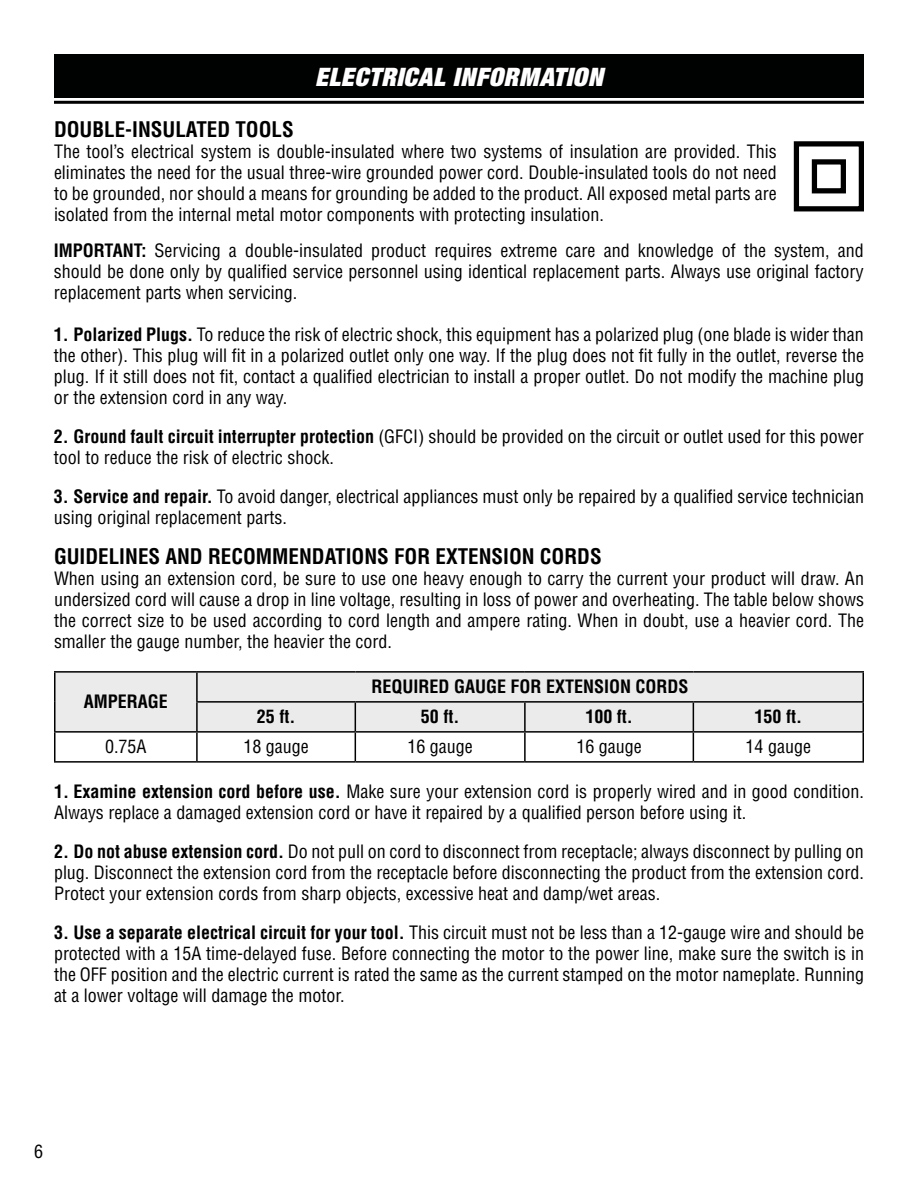
<style>
.page{position:relative;width:918px;height:1188px;background:#fff}
.page>*{position:absolute;margin:0;border:0;box-sizing:border-box;transform-origin:0 0}
.t1{font:italic 900 expanded 25.5px "Helvetica Neue";letter-spacing:.025em;color:#fff}
.t2{font:700 condensed 21px "Helvetica LT Std";color:#000}
.t3{font:condensed 18px/21px "Helvetica LT Std";color:#000;text-align:justify}
.t4{font:700 condensed 18px "Helvetica LT Std";color:#000}
.s1{font-weight:700}
</style>
<div class="page">
<div style="left:54px;top:54px;width:810px;height:44px;background:#000101"></div>
<hr style="left:54px;top:101px;width:810px;height:3px;background:#000">
<div style="left:56px;top:673px;width:806px;height:58px;background:#ebebec"></div>
<hr style="left:54px;top:671px;width:143px;height:2px;background:#000">
<hr style="left:54px;top:673px;width:2px;height:29px;background:#000">
<hr style="left:197px;top:671px;width:158px;height:2px;background:#000">
<hr style="left:196px;top:673px;width:2px;height:28px;background:#000">
<hr style="left:355px;top:671px;width:170px;height:2px;background:#000">
<hr style="left:525px;top:671px;width:168px;height:2px;background:#000">
<hr style="left:693px;top:671px;width:171px;height:2px;background:#000">
<hr style="left:862px;top:673px;width:2px;height:28px;background:#000">
<hr style="left:54px;top:702px;width:2px;height:29px;background:#000">
<hr style="left:196px;top:701px;width:159px;height:2px;background:#000">
<hr style="left:196px;top:703px;width:2px;height:28px;background:#000">
<hr style="left:355px;top:701px;width:170px;height:2px;background:#000">
<hr style="left:525px;top:701px;width:168px;height:2px;background:#000">
<hr style="left:524px;top:703px;width:2px;height:28px;background:#000">
<hr style="left:693px;top:701px;width:171px;height:2px;background:#000">
<hr style="left:862px;top:703px;width:2px;height:28px;background:#000">
<hr style="left:54px;top:731px;width:143px;height:2px;background:#000">
<hr style="left:197px;top:731px;width:158px;height:2px;background:#000">
<hr style="left:355px;top:731px;width:170px;height:2px;background:#000">
<hr style="left:525px;top:731px;width:168px;height:2px;background:#000">
<hr style="left:693px;top:731px;width:171px;height:2px;background:#000">
<hr style="left:54px;top:733px;width:2px;height:28px;background:#000">
<hr style="left:54px;top:761px;width:143px;height:2px;background:#000">
<hr style="left:196px;top:733px;width:2px;height:28px;background:#000">
<svg style="left:355px;top:703px;width:1px;height:58px"></svg>
<hr style="left:197px;top:761px;width:158px;height:2px;background:#000">
<hr style="left:355px;top:761px;width:170px;height:2px;background:#000">
<hr style="left:524px;top:733px;width:2px;height:28px;background:#000">
<svg style="left:693px;top:703px;width:1px;height:58px"></svg>
<hr style="left:862px;top:733px;width:2px;height:28px;background:#000">
<hr style="left:525px;top:761px;width:168px;height:2px;background:#000">
<hr style="left:693px;top:761px;width:171px;height:2px;background:#000">
<svg style="left:793px;top:141px;width:71px;height:71px"></svg>
<h1 class="t1" style="left:315px;top:61px;width:289px">ELECTRICAL INFORMATION</h1>
<p class="t2" style="left:54px;top:116px;width:241px">DOUBLE-INSULATED TOOLS</p>
<p class="t3" style="left:54px;top:141px;width:724px">The tool’s electrical system is double-insulated where two systems of insulation are provided. This eliminates the need for the usual three-wire grounded power cord. Double-insulated tools do not need to be grounded, nor should a means for grounding be added to the product. All exposed metal parts are isolated from the internal metal motor components with protecting insulation.</p>
<p class="t3" style="left:54px;top:240px;width:811px"><span class="s1">IMPORTANT:</span> Servicing a double-insulated product requires extreme care and knowledge of the system, and should be done only by qualified service personnel using identical replacement parts. Always use original factory replacement parts when servicing.</p>
<p class="t3" style="left:54px;top:324px;width:812px"><span class="s1">1. Polarized Plugs.</span> To reduce the risk of electric shock, this equipment has a polarized plug (one blade is wider than the other). This plug will fit in a polarized outlet only one way. If the plug does not fit fully in the outlet, reverse the plug. If it still does not fit, contact a qualified electrician to install a proper outlet. Do not modify the machine plug or the extension cord in any way.</p>
<p class="t3" style="left:54px;top:426px;width:811px"><span class="s1">2. Ground fault circuit interrupter protection</span> (GFCI) should be provided on the circuit or outlet used for this power tool to reduce the risk of electric shock.</p>
<p class="t3" style="left:54px;top:486px;width:812px"><span class="s1">3. Service and repair.</span> To avoid danger, electrical appliances must only be repaired by a qualified service technician using original replacement parts.</p>
<p class="t2" style="left:54px;top:543px;width:549px">GUIDELINES AND RECOMMENDATIONS FOR EXTENSION CORDS</p>
<p class="t3" style="left:54px;top:568px;width:812px">When using an extension cord, be sure to use one heavy enough to carry the current your product will draw. An undersized cord will cause a drop in line voltage, resulting in loss of power and overheating. The table below shows the correct size to be used according to cord length and ampere rating. When in doubt, use a heavier cord. The smaller the gauge number, the heavier the cord.</p>
<p class="t4" style="left:84px;top:690px;width:86px">AMPERAGE</p>
<p class="t4" style="left:372px;top:675px;width:319px">REQUIRED GAUGE FOR EXTENSION CORDS</p>
<p class="t4" style="left:257px;top:705px;width:40px">25 ft.</p>
<p class="t4" style="left:421px;top:705px;width:40px">50 ft.</p>
<p class="t4" style="left:585px;top:705px;width:49px">100 ft.</p>
<p class="t4" style="left:755px;top:705px;width:49px">150 ft.</p>
<p class="t3" style="left:105px;top:736px;width:43px">0.75A</p>
<p class="t3" style="left:243px;top:736px;width:67px">18 gauge</p>
<p class="t3" style="left:407px;top:736px;width:67px">16 gauge</p>
<p class="t3" style="left:576px;top:736px;width:67px">16 gauge</p>
<p class="t3" style="left:746px;top:736px;width:67px">14 gauge</p>
<p class="t3" style="left:54px;top:781px;width:812px"><span class="s1">1. Examine extension cord before use.</span> Make sure your extension cord is properly wired and in good condition.<br>Always replace a damaged extension cord or have it repaired by a qualified person before using it.</p>
<p class="t3" style="left:54px;top:841px;width:812px"><span class="s1">2. Do not abuse extension cord.</span> Do not pull on cord to disconnect from receptacle; always disconnect by pulling on plug. Disconnect the extension cord from the receptacle before disconnecting the product from the extension cord.<br>Protect your extension cords from sharp objects, excessive heat and damp/wet areas.</p>
<p class="t3" style="left:54px;top:922px;width:812px"><span class="s1">3. Use a separate electrical circuit for your tool.</span> This circuit must not be less than a 12-gauge wire and should be protected with a 15A time-delayed fuse. Before connecting the motor to the power line, make sure the switch is in the OFF position and the electric current is rated the same as the current stamped on the motor nameplate. Running at a lower voltage will damage the motor.</p>
<p class="t3" style="left:34px;top:1141px;width:10px">6</p>
</div>
